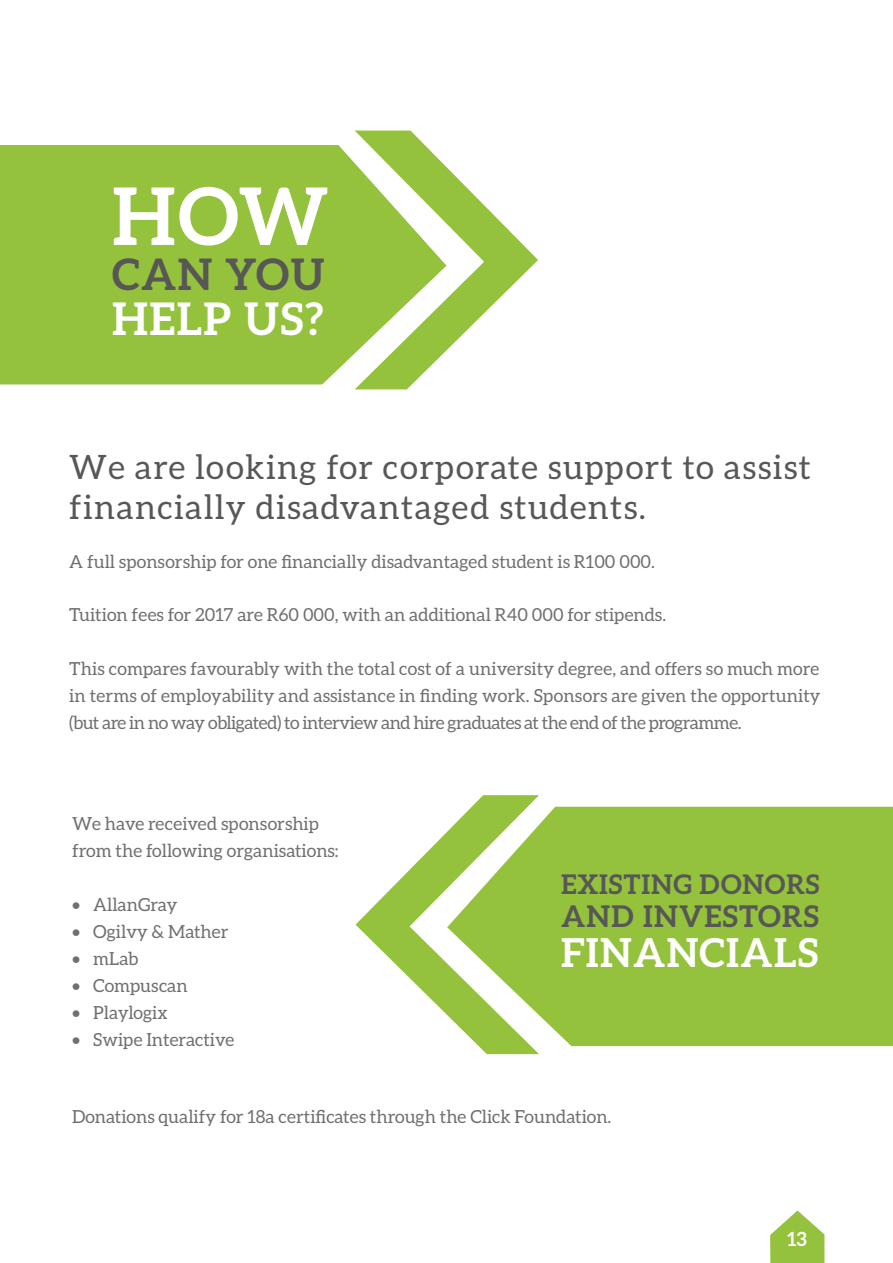
<style>
.page{position:relative;width:893px;height:1263px;background:#fff}
.page>*{position:absolute;margin:0;border:0;box-sizing:border-box;transform-origin:0 0}
.t1{font:700 79.5px "Aleo";color:#fff}
.t2{font:700 45px "Aleo";letter-spacing:.03em;color:#fff}
.t3{font:700 43.5px "Aleo";letter-spacing:.03em;color:#575756}
.t4{font:700 39.9px "Aleo";letter-spacing:.03em;color:#fff}
.t5{font:33.6px/40.3px "Aleo";letter-spacing:.04em;color:#575756}
.t6{font:700 30px "Aleo";letter-spacing:.04em;color:#575756}
.t7{font:700 27px "Aleo";letter-spacing:.03em;color:#575756}
.t8{font:700 19.5px "Aleo";color:#fff}
.t9{font:18px/27px "Aleo";color:#706f6f;text-align:justify}
</style>
<div class="page">
<svg style="left:770px;top:1210px;width:54px;height:53px"></svg>
<div style="left:539px;top:807px;width:354px;height:239px;background:#94c23d"></div>
<svg style="left:356px;top:795px;width:183px;height:259px"></svg>
<div style="left:0;top:145px;width:355px;height:239px;background:#94c23d"></div>
<svg style="left:355px;top:131px;width:183px;height:258px"></svg>
<h1 class="t1" style="left:112px;top:170px;width:218px">HOW</h1>
<h3 class="t3" style="left:112px;top:249px;width:214px">CAN YOU</h3>
<h2 class="t2" style="left:112px;top:293px;width:213px">HELP US?</h2>
<h3 class="t5" style="left:69px;top:446px;width:743px">We are looking for corporate support to assist financially disadvantaged students.</h3>
<p class="t9" style="left:69px;top:548px;width:587px">A full sponsorship for one financially disadvantaged student is R100 000.</p>
<p class="t9" style="left:69px;top:600px;width:598px">Tuition fees for 2017 are R60 000, with an additional R40 000 for stipends.</p>
<p class="t9" style="left:69px;top:654px;width:753px">This compares favourably with the total cost of a university degree, and offers so much more in terms of employability and assistance in finding work. Sponsors are given the opportunity (but are in no way obligated) to interview and hire graduates at the end of the programme.</p>
<p class="t9" style="left:72px;top:810px;width:268px">We have received sponsorship from the following organisations:</p>
<p class="t9" style="left:72px;top:891px;width:107px">• AllanGray</p>
<p class="t9" style="left:72px;top:918px;width:158px">• Ogilvy &amp; Mather</p>
<p class="t9" style="left:72px;top:945px;width:68px">• mLab</p>
<p class="t9" style="left:72px;top:972px;width:117px">• Compuscan</p>
<p class="t9" style="left:72px;top:999px;width:97px">• Playlogix</p>
<p class="t9" style="left:72px;top:1026px;width:164px">• Swipe Interactive</p>
<h3 class="t7" style="left:561px;top:869px;width:260px">EXISTING DONORS</h3>
<h3 class="t6" style="left:561px;top:899px;width:259px">AND INVESTORS</h3>
<h3 class="t4" style="left:561px;top:929px;width:259px">FINANCIALS</h3>
<p class="t9" style="left:72px;top:1102px;width:541px">Donations qualify for 18a certificates through the Click Foundation.</p>
<p class="t8" style="left:787px;top:1227px;width:21px">13</p>
</div>
